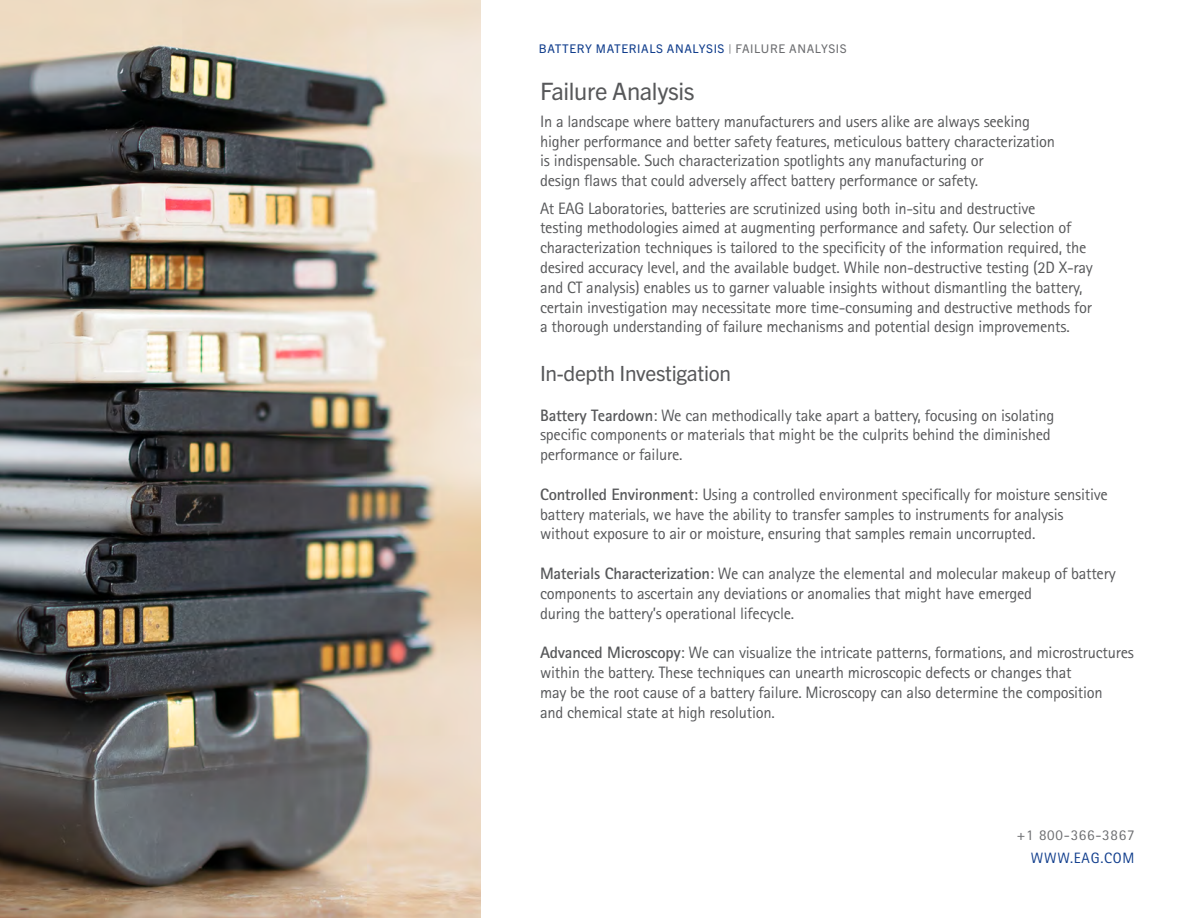
<style>
.page{position:relative;width:1188px;height:918px;background:#fff}
.page>*{position:absolute;margin:0;border:0;box-sizing:border-box;transform-origin:0 0}
.t1{font:24px "Trade Gothic Next LT Pro";letter-spacing:-.015em;color:#57585a}
.t2{font:21px "Trade Gothic Next LT Pro";letter-spacing:-.015em;color:#57585a}
.t3{font:16.5px/19.8px "Rotis Sans Serif Std";letter-spacing:-.015em;color:#57585a}
.t4{font:15px "Rotis Sans Serif Std";letter-spacing:.05em;color:#6c6d70}
.t5{font:15px "Rotis Sans Serif Std";letter-spacing:.05em;color:#103d8c}
.t6{font:12px "Trade Gothic Next LT Pro";letter-spacing:.05em;color:#103d8c}
.s1{color:#6c6d70}
.s2{font-weight:700}
</style>
<div class="page">
<img style="left:0;top:0;width:481px;height:918px">
<p class="t6" style="left:539px;top:41px;width:309px">BATTERY MATERIALS ANALYSIS <span class="s1">| FAILURE ANALYSIS</span></p>
<h1 class="t1" style="left:540px;top:74px;width:156px">Failure Analysis</h1>
<p class="t3" style="left:540px;top:111px;width:517px">In a landscape where battery manufacturers and users alike are always seeking higher performance and better safety features, meticulous battery characterization is indispensable. Such characterization spotlights any manufacturing or<br>design flaws that could adversely affect battery performance or safety.</p>
<p class="t3" style="left:540px;top:198px;width:554px">At EAG Laboratories, batteries are scrutinized using both in-situ and destructive<br>testing methodologies aimed at augmenting performance and safety. Our selection of characterization techniques is tailored to the specificity of the information required, the desired accuracy level, and the available budget. While non-destructive testing (2D X-ray and CT analysis) enables us to garner valuable insights without dismantling the battery, certain investigation may necessitate more time-consuming and destructive methods for a thorough understanding of failure mechanisms and potential design improvements.</p>
<p class="t2" style="left:540px;top:359px;width:192px">In-depth Investigation</p>
<p class="t3" style="left:540px;top:405px;width:516px"><span class="s2">Battery Teardown</span>: We can methodically take apart a battery, focusing on isolating specific components or materials that might be the culprits behind the diminished performance or failure.</p>
<p class="t3" style="left:540px;top:484px;width:569px"><span class="s2">Controlled Environment</span>: Using a controlled environment specifically for moisture sensitive battery materials, we have the ability to transfer samples to instruments for analysis without exposure to air or moisture, ensuring that samples remain uncorrupted.</p>
<p class="t3" style="left:540px;top:563px;width:577px"><span class="s2">Materials Characterization</span>: We can analyze the elemental and molecular makeup of battery components to ascertain any deviations or anomalies that might have emerged<br>during the battery’s operational lifecycle.</p>
<p class="t3" style="left:540px;top:643px;width:595px"><span class="s2">Advanced Microscopy</span>: We can visualize the intricate patterns, formations, and microstructures within the battery. These techniques can unearth microscopic defects or changes that<br>may be the root cause of a battery failure. Microscopy can also determine the composition<br>and chemical state at high resolution.</p>
<p class="t4" style="left:1017px;top:826px;width:119px">+1 800-366-3867</p>
<p class="t5" style="left:1031px;top:849px;width:105px">WWW.EAG.COM</p>
</div>
